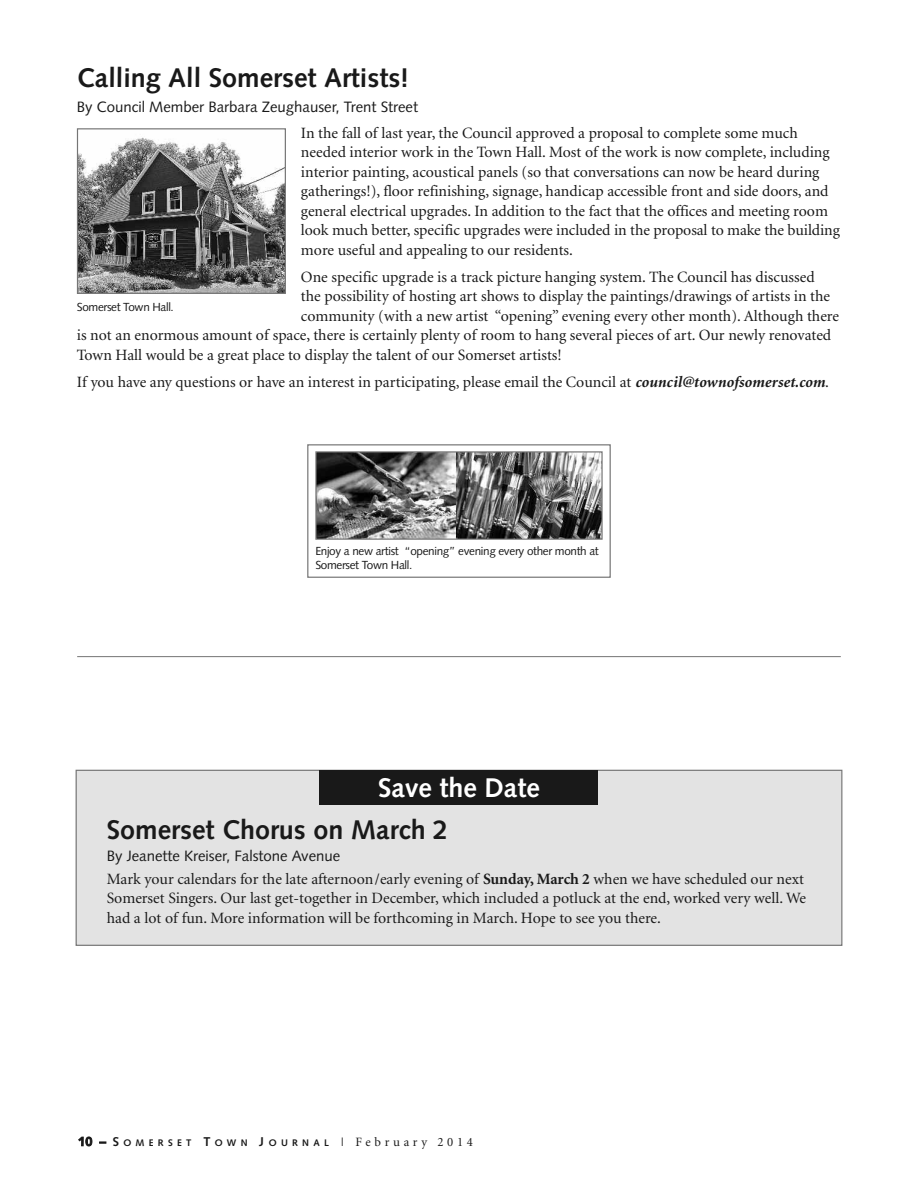
<style>
.page{position:relative;width:918px;height:1188px;background:#fff}
.page>*{position:absolute;margin:0;border:0;box-sizing:border-box;transform-origin:0 0}
.t1{font:700 27px "Syntax";color:#191919}
.t2{font:700 27px "Syntax";color:#fff}
.t3{font:15.75px/19.5px "Minion";color:#191919}
.t4{font:15px "Syntax";color:#191919}
.t5{font:11.7px/14.1px "Syntax";letter-spacing:-.03em;color:#191919}
.t6{font:700 9.6px "Syntax";letter-spacing:.445em;color:#191919}
.s1{font-weight:700;font-style:italic}
.s2{font-weight:700}
.s3{font-size:12.75px}
.s4{font-family:"Minion";font-weight:400;font-size:12.75px}
</style>
<div class="page">
<div style="left:307px;top:444px;width:304px;height:134px;border:1px solid #757575"></div>
<div style="left:77px;top:771px;width:764px;height:174px;background:#e3e3e3"></div>
<div style="left:76px;top:770px;width:766px;height:176px;border:1px solid #757575"></div>
<div style="left:320px;top:770px;width:278px;height:35px;background:#191919"></div>
<img style="left:79px;top:137px;width:205px;height:155px">
<div style="left:77px;top:128px;width:209px;height:166px;border:1px solid #757575"></div>
<img style="left:317px;top:453px;width:284px;height:85px">
<div style="left:315px;top:451px;width:288px;height:89px;border:1px solid #757575"></div>
<hr style="left:77px;top:656px;width:764px;height:1px;background:#757575">
<h1 class="t1" style="left:77px;top:66px;width:334px">Calling All Somerset Artists!</h1>
<p class="t4" style="left:77px;top:101px;width:343px">By Council Member Barbara Zeughauser, Trent Street</p>
<p class="t3" style="left:301px;top:124px;width:541px">In the fall of last year, the Council approved a proposal to complete some much needed interior work in the Town Hall. Most of the work is now complete, including interior painting, acoustical panels (so that conversations can now be heard during gatherings!), floor refinishing, signage, handicap accessible front and side doors, and general electrical upgrades. In addition to the fact that the offices and meeting room look much better, specific upgrades were included in the proposal to make the building more useful and appealing to our residents.</p>
<p class="t3" style="left:301px;top:268px;width:515px">One specific upgrade is a track picture hanging system. The Council has discussed</p>
<p class="t3" style="left:301px;top:288px;width:531px">the possibility of hosting art shows to display the paintings/drawings of artists in the</p>
<p class="t3" style="left:301px;top:307px;width:540px">community (with a new artist “opening” evening every other month). Although there</p>
<p class="t3" style="left:77px;top:327px;width:756px">is not an enormous amount of space, there is certainly plenty of room to hang several pieces of art. Our newly renovated</p>
<p class="t3" style="left:77px;top:346px;width:486px">Town Hall would be a great place to display the talent of our Somerset artists!</p>
<p class="t3" style="left:77px;top:373px;width:754px">If you have any questions or have an interest in participating, please email the Council at <span class="s1">council@townofsomerset.com</span>.</p>
<p class="t5" style="left:77px;top:301px;width:98px">Somerset Town Hall.</p>
<p class="t5" style="left:315px;top:545px;width:285px">Enjoy a new artist “opening” evening every other month at<br>Somerset Town Hall.</p>
<h1 class="t2" style="left:378px;top:776px;width:163px">Save the Date</h1>
<h1 class="t1" style="left:107px;top:819px;width:343px">Somerset Chorus on March 2</h1>
<p class="t4" style="left:107px;top:850px;width:235px">By Jeanette Kreiser, Falstone Avenue</p>
<p class="t3" style="left:107px;top:870px;width:701px">Mark your calendars for the late afternoon/early evening of <span class="s2">Sunday, March 2</span> when we have scheduled our next<br>Somerset Singers. Our last get-together in December, which included a potluck at the end, worked very well. We had a lot of fun. More information will be forthcoming in March. Hope to see you there.</p>
<p class="t6" style="left:78px;top:1139px;width:396px"><span class="s3">10 –S</span>OMERSET <span class="s3">T</span>OWN <span class="s3">J</span>OURNAL <span class="s4">| February 2014</span></p>
</div>
